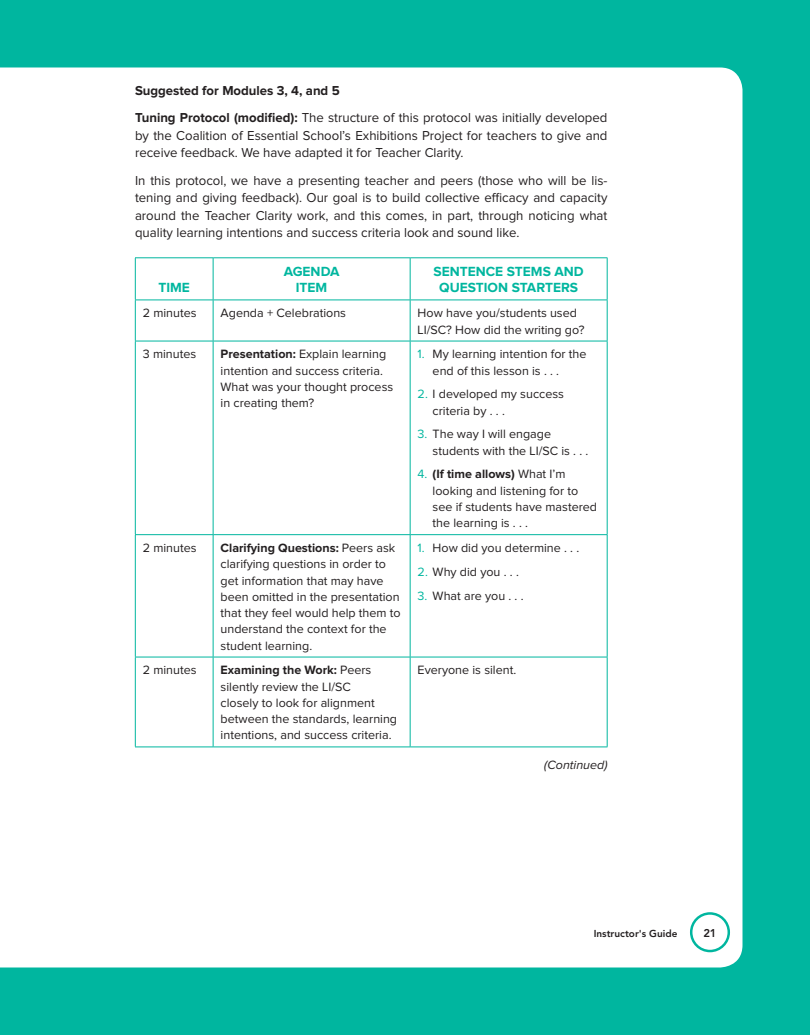
<style>
.page{position:relative;width:810px;height:1035px;background:#00b69f}
.page>*{position:absolute;margin:0;border:0;box-sizing:border-box;transform-origin:0 0}
.t1{font:700 13.75px/16.2px "Proxima Nova";color:#00b69f;text-align:center}
.t2{font:13.5px/17.5px "Proxima Nova";color:#231f20}
.t3{font:700 13.5px/27.5px "Proxima Nova";color:#231f20}
.t4{font:12.5px/16.2px "Proxima Nova";color:#231f20}
.t5{font:italic 12.5px "Proxima Nova";color:#231f20}
.t6{font:800 11.25px "Avenir LT Std";color:#231f20}
.t7{font:800 10px "Avenir LT Std";color:#231f20}
.s1{font-weight:400}
.s2{font-weight:700}
.s3{color:#00b69f}
</style>
<div class="page">
<div style="left:0;top:68px;width:742px;height:900px;background:#fff"></div>
<div style="left:690px;top:912px;width:40px;height:40px;border:2px solid #00b69f;border-radius:50%"></div>
<hr style="left:135px;top:257px;width:78px;height:1px;background:#00b69f">
<hr style="left:135px;top:258px;width:1px;height:42px;background:#00b69f">
<hr style="left:213px;top:257px;width:197px;height:1px;background:#00b69f">
<hr style="left:213px;top:258px;width:1px;height:42px;background:#00b69f">
<hr style="left:410px;top:257px;width:198px;height:1px;background:#00b69f">
<hr style="left:410px;top:258px;width:1px;height:42px;background:#00b69f">
<hr style="left:607px;top:258px;width:1px;height:42px;background:#00b69f">
<hr style="left:135px;top:300px;width:78px;height:1px;background:#00b69f">
<hr style="left:135px;top:300px;width:1px;height:41px;background:#00b69f">
<hr style="left:213px;top:300px;width:197px;height:1px;background:#00b69f">
<hr style="left:213px;top:300px;width:1px;height:41px;background:#00b69f">
<hr style="left:410px;top:300px;width:198px;height:1px;background:#00b69f">
<hr style="left:410px;top:300px;width:1px;height:41px;background:#00b69f">
<hr style="left:607px;top:300px;width:1px;height:41px;background:#00b69f">
<hr style="left:135px;top:341px;width:78px;height:1px;background:#00b69f">
<hr style="left:135px;top:341px;width:1px;height:193px;background:#00b69f">
<hr style="left:213px;top:341px;width:197px;height:1px;background:#00b69f">
<hr style="left:213px;top:341px;width:1px;height:193px;background:#00b69f">
<hr style="left:410px;top:341px;width:198px;height:1px;background:#00b69f">
<hr style="left:410px;top:341px;width:1px;height:193px;background:#00b69f">
<hr style="left:607px;top:341px;width:1px;height:193px;background:#00b69f">
<hr style="left:135px;top:534px;width:78px;height:1px;background:#00b69f">
<hr style="left:135px;top:535px;width:1px;height:122px;background:#00b69f">
<hr style="left:213px;top:534px;width:197px;height:1px;background:#00b69f">
<hr style="left:213px;top:535px;width:1px;height:122px;background:#00b69f">
<hr style="left:410px;top:534px;width:198px;height:1px;background:#00b69f">
<hr style="left:410px;top:535px;width:1px;height:122px;background:#00b69f">
<hr style="left:607px;top:535px;width:1px;height:122px;background:#00b69f">
<hr style="left:135px;top:657px;width:78px;height:1px;background:#00b69f">
<hr style="left:135px;top:657px;width:1px;height:90px;background:#00b69f">
<hr style="left:213px;top:657px;width:197px;height:1px;background:#00b69f">
<hr style="left:213px;top:657px;width:1px;height:90px;background:#00b69f">
<hr style="left:410px;top:657px;width:198px;height:1px;background:#00b69f">
<hr style="left:410px;top:657px;width:1px;height:90px;background:#00b69f">
<hr style="left:607px;top:657px;width:1px;height:90px;background:#00b69f">
<hr style="left:135px;top:747px;width:78px;height:1px;background:#00b69f">
<hr style="left:213px;top:747px;width:197px;height:1px;background:#00b69f">
<hr style="left:410px;top:747px;width:198px;height:1px;background:#00b69f">
<p class="t3" style="left:135px;top:77px;width:474px">Suggested for Modules 3, 4, and 5<br>Tuning Protocol (modified): <span class="s1">The structure of this protocol was initially developed</span></p>
<p class="t2" style="left:135px;top:127px;width:474px">by the Coalition of Essential School’s Exhibitions Project for teachers to give and receive feedback. We have adapted it for Teacher Clarity.</p>
<p class="t2" style="left:135px;top:172px;width:474px;text-align:justify">In this protocol, we have a presenting teacher and peers (those who will be lis&shy;tening and giving feedback). Our goal is to build collective efficacy and capacity around the Teacher Clarity work, and this comes, in part, through noticing what quality learning intentions and success criteria look and sound like.</p>
<p class="t1" style="left:158px;top:280px;width:33px">TIME</p>
<p class="t1" style="left:284px;top:264px;width:57px">AGENDA<br>ITEM</p>
<p class="t1" style="left:434px;top:264px;width:152px">SENTENCE STEMS AND<br>QUESTION STARTERS</p>
<p class="t4" style="left:143px;top:306px;width:55px">2 minutes</p>
<p class="t4" style="left:221px;top:306px;width:127px">Agenda + Celebrations</p>
<p class="t4" style="left:418px;top:306px;width:168px">How have you/students used<br>LI/SC? How did the writing go?</p>
<p class="t4" style="left:143px;top:347px;width:55px">3 minutes</p>
<p class="t4" style="left:221px;top:347px;width:174px"><span class="s2">Presentation:</span> Explain learning intention and success criteria.<br>What was your thought process in creating them?</p>
<p class="t4" style="left:433px;top:347px;width:155px;text-indent:-15px"><span class="s3">1.</span> My learning intention for the end of this lesson is . . .</p>
<p class="t4" style="left:433px;top:387px;width:133px;text-indent:-15px"><span class="s3">2.</span> I developed my success criteria by . . .</p>
<p class="t4" style="left:433px;top:427px;width:157px;text-indent:-15px"><span class="s3">3.</span> The way I will engage students with the LI/SC is . . .</p>
<p class="t4" style="left:433px;top:467px;width:166px;text-indent:-15px"><span class="s3">4.</span> <span class="s2">(If time allows)</span> What I’m looking and listening for to see if students have mastered the learning is . . .</p>
<p class="t4" style="left:143px;top:540px;width:55px">2 minutes</p>
<p class="t4" style="left:221px;top:540px;width:182px"><span class="s2">Clarifying Questions:</span> Peers ask clarifying questions in order to get information that may have been omitted in the presentation that they feel would help them to understand the context for the student learning.</p>
<p class="t4" style="left:418px;top:540px;width:163px"><span class="s3">1.</span> How did you determine . . .</p>
<p class="t4" style="left:418px;top:564px;width:103px"><span class="s3">2.</span> Why did you . . .</p>
<p class="t4" style="left:418px;top:588px;width:107px"><span class="s3">3.</span> What are you . . .</p>
<p class="t4" style="left:143px;top:663px;width:55px">2 minutes</p>
<p class="t4" style="left:221px;top:663px;width:178px"><span class="s2">Examining the Work:</span> Peers silently review the LI/SC<br>closely to look for alignment between the standards, learning intentions, and success criteria.</p>
<p class="t4" style="left:418px;top:663px;width:100px">Everyone is silent.</p>
<p class="t5" style="left:544px;top:759px;width:65px">(Continued)</p>
<p class="t7" style="left:594px;top:927px;width:85px">Instructor's Guide</p>
<p class="t6" style="left:703px;top:926px;width:15px">21</p>
</div>
